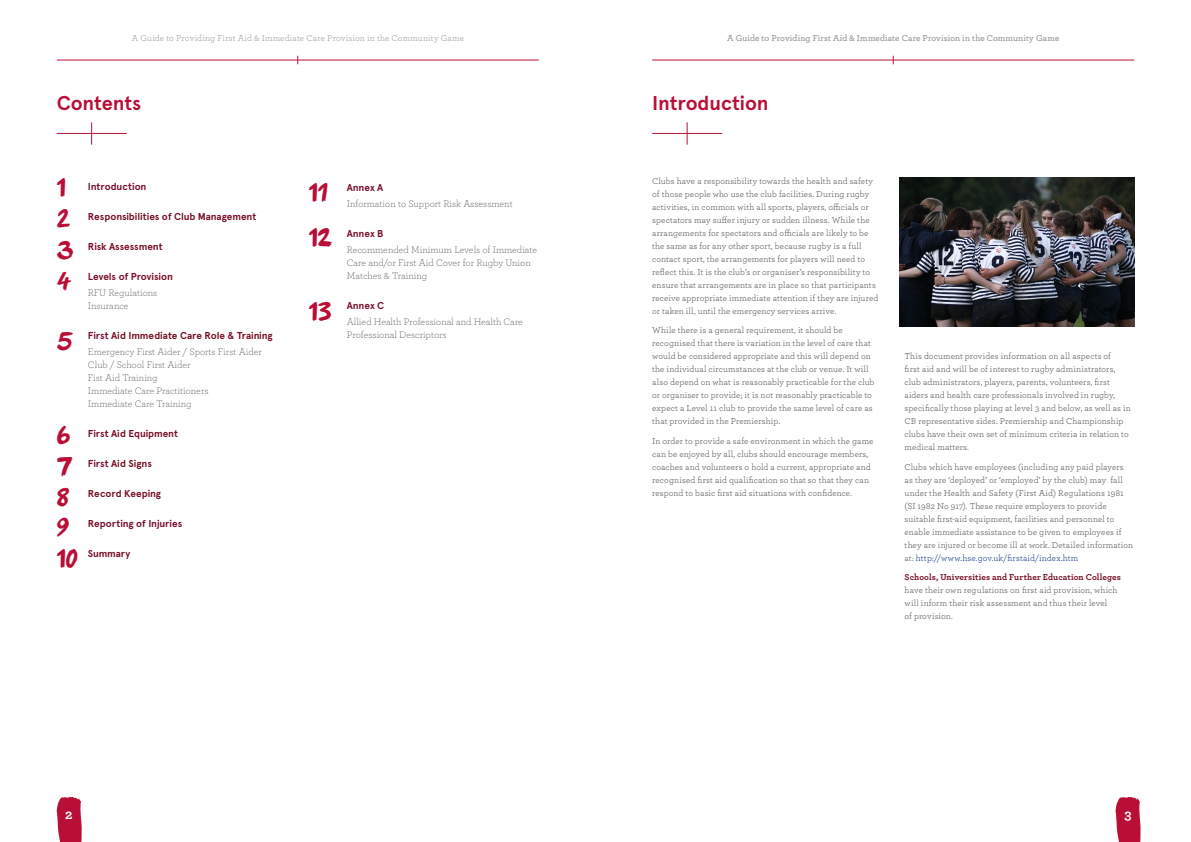
<style>
.page{position:relative;width:1191px;height:842px;background:#fff}
.page>*{position:absolute;margin:0;border:0;box-sizing:border-box;transform-origin:0 0}
.FEATURE_TITLE{font:700 25.3px "Unify";color:#b90f36}
.Main_heading{font:700 20px "Apercu";letter-spacing:-.005em;color:#b90f36}
.t1{font:700 14px "Archer";color:#fff}
.BODY_COPY{font:300 10px/13px "Archer";color:#57585a}
.BODY_COPY-2{font:700 10px "Apercu";letter-spacing:-.005em;color:#770e28}
.main_text{font:9px/13px "Archer";letter-spacing:.01em;color:#57585a}
.t2{font:9px "Archer";letter-spacing:.015em;color:#9d9fa3}
.s1{color:#143a85}
.s2{font-weight:700;color:#770e28}
</style>
<div class="page">
<svg style="left:1115px;top:797px;width:26px;height:45px"></svg>
<svg style="left:57px;top:797px;width:25px;height:45px"></svg>
<hr style="left:57px;top:60px;width:482px;height:1px;background:#b90f36">
<hr style="left:652px;top:60px;width:482px;height:1px;background:#b90f36">
<svg style="left:91px;top:122px;width:1px;height:23px"></svg>
<hr style="left:57px;top:133px;width:70px;height:1px;background:#b90f36">
<svg style="left:686px;top:122px;width:1px;height:23px"></svg>
<hr style="left:652px;top:133px;width:70px;height:1px;background:#b90f36">
<img style="left:899px;top:177px;width:235px;height:150px">
<p class="t2" style="left:132px;top:31px;width:334px">A Guide to Providing First Aid &amp; Immediate Care Provision in the Community Game</p>
<p class="Main_heading" style="left:57px;top:91px;width:86px">Contents</p>
<p class="FEATURE_TITLE" style="left:57px;top:177px;width:10px">1</p>
<p class="FEATURE_TITLE" style="left:57px;top:208px;width:15px">2</p>
<p class="FEATURE_TITLE" style="left:57px;top:239px;width:18px">3</p>
<p class="FEATURE_TITLE" style="left:57px;top:271px;width:16px">4</p>
<p class="FEATURE_TITLE" style="left:57px;top:330px;width:17px">5</p>
<p class="FEATURE_TITLE" style="left:57px;top:424px;width:15px">6</p>
<p class="FEATURE_TITLE" style="left:57px;top:456px;width:17px">7</p>
<p class="FEATURE_TITLE" style="left:57px;top:486px;width:14px">8</p>
<p class="FEATURE_TITLE" style="left:57px;top:517px;width:14px">9</p>
<p class="FEATURE_TITLE" style="left:57px;top:547px;width:22px">10</p>
<p class="BODY_COPY-2" style="left:88px;top:181px;width:60px">Introduction</p>
<p class="BODY_COPY-2" style="left:88px;top:211px;width:170px">Responsibilities of Club Management</p>
<p class="BODY_COPY-2" style="left:88px;top:241px;width:76px">Risk Assessment</p>
<p class="BODY_COPY-2" style="left:88px;top:271px;width:87px">Levels of Provision</p>
<p class="BODY_COPY" style="left:88px;top:286px;width:71px">RFU Regulations<br>Insurance</p>
<p class="BODY_COPY-2" style="left:88px;top:329px;width:186px">First Aid Immediate Care Role &amp; Training</p>
<p class="BODY_COPY" style="left:88px;top:345px;width:175px">Emergency First Aider / Sports First Aider<br>Club / School First Aider<br>Fist Aid Training<br>Immediate Care Practitioners<br>Immediate Care Training</p>
<p class="BODY_COPY-2" style="left:88px;top:427px;width:92px">First Aid Equipment</p>
<p class="BODY_COPY-2" style="left:88px;top:457px;width:65px">First Aid Signs</p>
<p class="BODY_COPY-2" style="left:88px;top:487px;width:75px">Record Keeping</p>
<p class="BODY_COPY-2" style="left:88px;top:517px;width:96px">Reporting of Injuries</p>
<p class="BODY_COPY-2" style="left:88px;top:547px;width:44px">Summary</p>
<p class="FEATURE_TITLE" style="left:309px;top:182px;width:20px">11</p>
<p class="FEATURE_TITLE" style="left:309px;top:226px;width:25px">12</p>
<p class="FEATURE_TITLE" style="left:309px;top:300px;width:24px">13</p>
<p class="BODY_COPY-2" style="left:347px;top:182px;width:38px">Annex A</p>
<p class="BODY_COPY" style="left:347px;top:197px;width:167px">Information to Support Risk Assessment</p>
<p class="BODY_COPY-2" style="left:347px;top:227px;width:38px">Annex B</p>
<p class="BODY_COPY" style="left:347px;top:242px;width:192px">Recommended Minimum Levels of Immediate<br>Care and/or First Aid Cover for Rugby Union<br>Matches &amp; Training</p>
<p class="BODY_COPY-2" style="left:347px;top:299px;width:39px">Annex C</p>
<p class="BODY_COPY" style="left:347px;top:314px;width:178px">Allied Health Professional and Health Care<br>Professional Descriptors</p>
<p class="t2" style="left:727px;top:31px;width:334px">A Guide to Providing First Aid &amp; Immediate Care Provision in the Community Game</p>
<p class="Main_heading" style="left:652px;top:91px;width:118px">Introduction</p>
<p class="main_text" style="left:652px;top:174px;width:228px">Clubs have a responsibility towards the health and safety of those people who use the club facilities. During rugby activities, in common with all sports, players, officials or spectators may suffer injury or sudden illness. While the arrangements for spectators and officials are likely to be the same as for any other sport, because rugby is a full contact sport, the arrangements for players will need to reflect this. It is the club’s or organiser’s responsibility to ensure that arrangements are in place so that participants receive appropriate immediate attention if they are injured or taken ill, until the emergency services arrive.</p>
<p class="main_text" style="left:652px;top:323px;width:224px">While there is a general requirement, it should be recognised that there is variation in the level of care that would be considered appropriate and this will depend on the individual circumstances at the club or venue. It will also depend on what is reasonably practicable for the club or organiser to provide; it is not reasonably practicable to expect a Level 11 club to provide the same level of care as that provided in the Premiership.</p>
<p class="main_text" style="left:652px;top:434px;width:223px">In order to provide a safe environment in which the game can be enjoyed by all, clubs should encourage members, coaches and volunteers o hold a current, appropriate and recognised first aid qualification so that so that they can respond to basic first aid situations with confidence.</p>
<p class="main_text" style="left:904px;top:349px;width:228px">This document provides information on all aspects of<br>first aid and will be of interest to rugby administrators, club administrators, players, parents, volunteers, first aiders and health care professionals involved in rugby, specifically those playing at level 3 and below, as well as in CB representative sides. Premiership and Championship clubs have their own set of minimum criteria in relation to medical matters.</p>
<p class="main_text" style="left:904px;top:460px;width:230px">Clubs which have employees (including any paid players as they are ‘deployed’ or ‘employed’ by the club) may fall under the Health and Safety (First Aid) Regulations 1981 (SI 1982 No 917). These require employers to provide suitable first-aid equipment, facilities and personnel to enable immediate assistance to be given to employees if they are injured or become ill at work. Detailed information at: <span class="s1">http://www.hse.gov.uk/firstaid/index.htm</span></p>
<p class="main_text" style="left:904px;top:570px;width:218px"><span class="s2">Schools, Universities and Further Education Colleges </span>have their own regulations on first aid provision, which will inform their risk assessment and thus their level<br>of provision.</p>
<p class="t1" style="left:65px;top:803px;width:9px">2</p>
<p class="t1" style="left:1124px;top:803px;width:9px">3</p>
</div>
